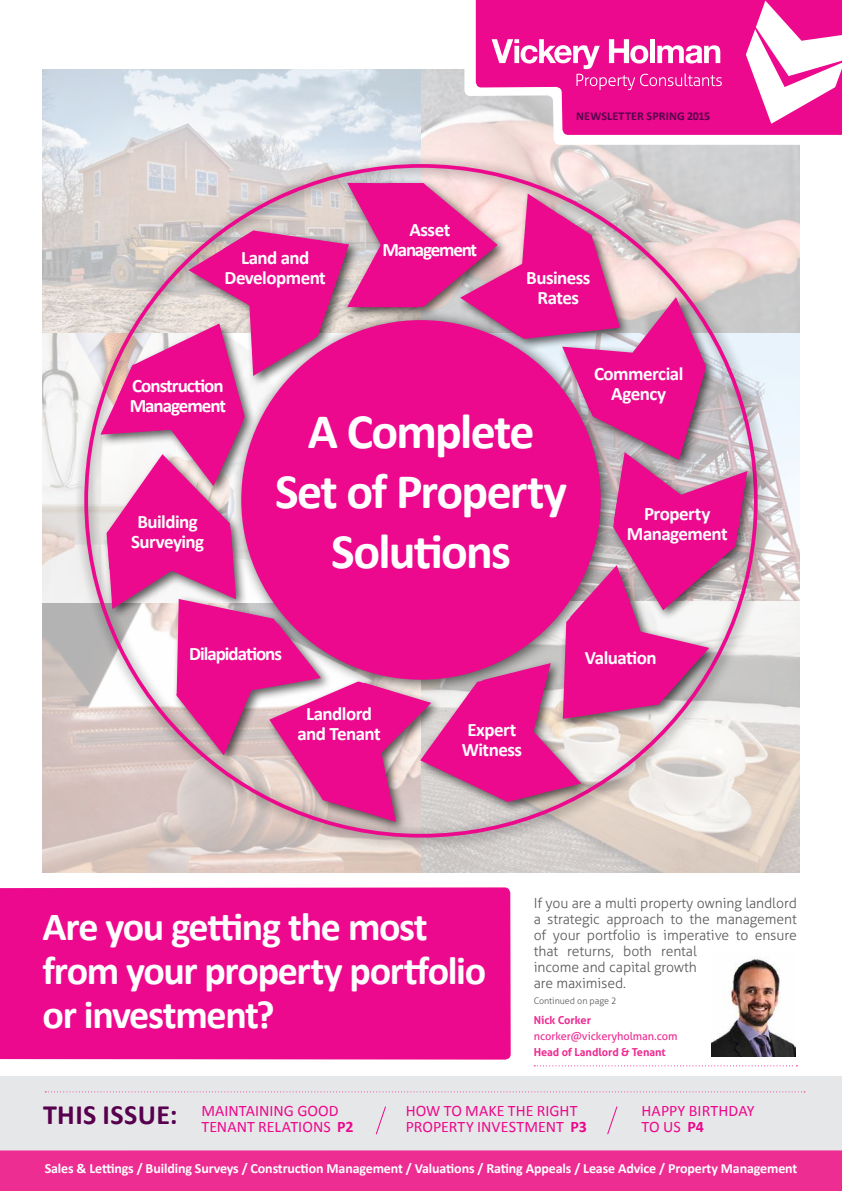
<style>
.page{position:relative;width:842px;height:1191px;background:#fff}
.page>*{position:absolute;margin:0;border:0;box-sizing:border-box;transform-origin:0 0}
.t1{font:700 49.9px/60px "Calibri";letter-spacing:-.035em;color:#fff;text-align:center}
.t2{font:700 40px/44px "Calibri";letter-spacing:-.035em;color:#fff}
.t3{font:700 28px "Calibri";letter-spacing:.015em;color:#56004e}
.t4{font:700 19px/20px "Calibri";letter-spacing:-.03em;color:#fff;text-align:center}
.t5{font:700 19px/20px "Calibri";letter-spacing:-.055em;color:#fff}
.t6{font:700 19px/20px "Calibri";letter-spacing:-.065em;color:#fff;text-align:center}
.t7{font:16px/16px "Calibri";letter-spacing:.005em;color:#ec098d}
.t8{font:300 14px/16px "Aller";letter-spacing:-.005em;color:#58595b}
.t9{font:700 14px "Calibri";letter-spacing:-.01em;color:#fff}
.t10{font:700 12px "Calibri";letter-spacing:.015em;color:#56004e}
.t11{font:700 11px "Aller";letter-spacing:-.005em;color:#ed2d92}
.t12{font:11px "Aller";letter-spacing:-.005em;color:#ed2d92}
.t13{font:11px "Calibri";letter-spacing:.01em;color:#fff}
.t14{font:300 9px "Aller";letter-spacing:-.005em;color:#58595b}
.s1{font-weight:700}
</style>
<div class="page">
<img style="left:43px;top:69px;width:756px;height:803px">
<div style="left:0;top:1076px;width:842px;height:115px;background:#e6e7e8"></div>
<svg style="left:45px;top:1091px;width:760px;height:1px"></svg>
<svg style="left:607px;top:1106px;width:11px;height:29px"></svg>
<svg style="left:534px;top:1065px;width:263px;height:1px"></svg>
<div style="left:0;top:1150px;width:842px;height:41px;background:#ed2d92"></div>
<svg style="left:464px;top:0;width:335px;height:145px"></svg>
<svg style="left:476px;top:0;width:366px;height:135px;background:#eb2b9a"></svg>
<svg style="left:746px;top:1px;width:96px;height:123px"></svg>
<svg style="left:492px;top:39px;width:230px;height:51px"></svg>
<div style="left:75px;top:154px;width:696px;height:697px;background:#000;opacity:.65"></div>
<div style="left:343px;top:178px;width:166px;height:142px;background:#000;opacity:.65"></div>
<img style="left:711px;top:958px;width:84px;height:98px">
<div style="left:0;top:887px;width:511px;height:172px;background:#ec098d"></div>
<svg style="left:375px;top:1106px;width:11px;height:29px"></svg>
<div style="left:609px;top:448px;width:150px;height:173px;background:#000;opacity:.65"></div>
<div style="left:265px;top:677px;width:177px;height:157px;background:#000;opacity:.65"></div>
<div style="left:96px;top:319px;width:161px;height:178px;background:#000;opacity:.65"></div>
<svg style="left:100px;top:183px;width:647px;height:639px;background:#e15ba6"></svg>
<h3 class="t4" style="left:225px;top:248px;width:103px">Land and<br>Development</h3>
<h3 class="t6" style="left:382px;top:220px;width:96px">Asset<br>Management</h3>
<p class="t10" style="left:583px;top:104px;width:145px">NEWSLETTER JANUARY 2015</p>
<p class="t10" style="left:576px;top:108px;width:136px">NEWSLETTER SPRING 2015</p>
<h3 class="t4" style="left:526px;top:268px;width:66px">Business<br>Rates</h3>
<h3 class="t5" style="left:130px;top:376px;width:98px">Construction<br>Management</h3>
<h3 class="t4" style="left:131px;top:512px;width:75px">Building<br>Surveying</h3>
<h1 class="t1" style="left:275px;top:401px;width:294px">A Complete<br>Set of Property<br>Solutions</h1>
<h3 class="t4" style="left:594px;top:364px;width:91px">Commercial<br>Agency</h3>
<h3 class="t4" style="left:627px;top:504px;width:102px">Property<br>Management</h3>
<h3 class="t5" style="left:189px;top:644px;width:94px">Dilapidations</h3>
<h3 class="t4" style="left:297px;top:704px;width:85px">Landlord and Tenant</h3>
<h3 class="t4" style="left:462px;top:720px;width:62px;text-align:left">Expert<br>Witness</h3>
<h3 class="t4" style="left:585px;top:648px;width:73px">Valuation</h3>
<h2 class="t2" style="left:43px;top:905px;width:445px">Are you getting the most from your property portfolio or investment?</h2>
<p class="t8" style="left:534px;top:895px;width:265px">If you are a multi property owning landlord a strategic approach to the management of your portfolio is imperative to ensure that returns, both rental<br>income and capital growth<br>are maximised.</p>
<p class="t14" style="left:534px;top:995px;width:84px">Continued on page 2</p>
<p class="t11" style="left:534px;top:1013px;width:59px">Nick Corker</p>
<p class="t12" style="left:534px;top:1029px;width:145px">ncorker@vickeryholman.com</p>
<p class="t11" style="left:534px;top:1045px;width:133px">Head of Landlord &amp; Tenant</p>
<h3 class="t3" style="left:43px;top:1097px;width:136px">THIS ISSUE:</h3>
<p class="t7" style="left:406px;top:1103px;width:183px">HOW TO MAKE THE RIGHT<br>PROPERTY INVESTMENT <span class="s1">P3</span></p>
<p class="t7" style="left:201px;top:1103px;width:154px">MAINTAINING GOOD<br>TENANT RELATIONS <span class="s1">P2</span></p>
<p class="t7" style="left:641px;top:1103px;width:115px">HAPPY BIRTHDAY<br>TO US <span class="s1">P4</span></p>
<p class="t13" style="left:255px;top:1157px;width:41px">PROJECT</p>
<p class="t9" style="left:45px;top:1159px;width:754px">Sales &amp; Lettings / Building Surveys / Construction Management / Valuations / Rating Appeals / Lease Advice / Property Management</p>
</div>
